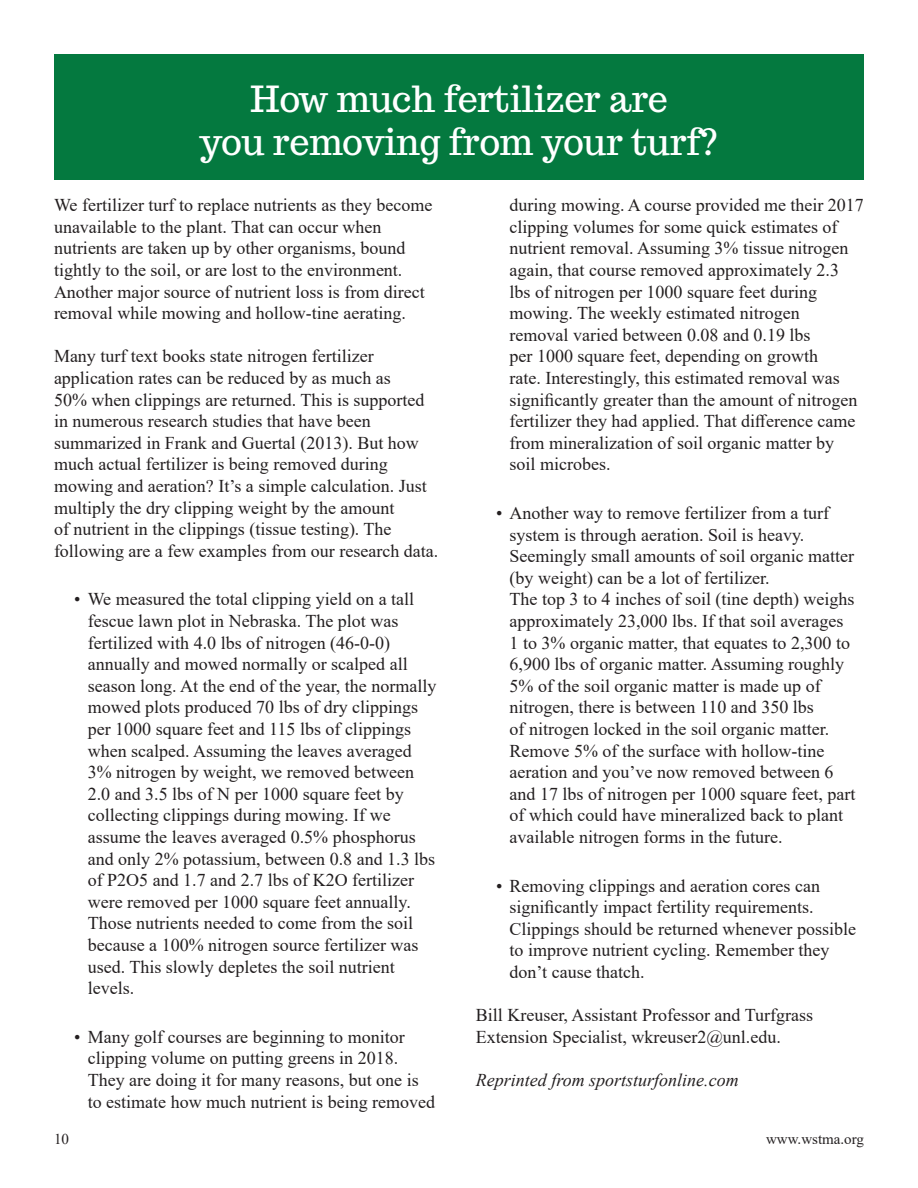
<style>
.page{position:relative;width:918px;height:1188px;background:#fff}
.page>*{position:absolute;margin:0;border:0;box-sizing:border-box;transform-origin:0 0}
.t1{font:36px/43.2px "Trocchi";letter-spacing:-.005em;color:#fff;text-align:center}
.t2{font:18px/21.6px "Times New Roman";color:#231f20}
.t3{font:italic 18px "Times New Roman";color:#231f20}
.t4{font:15px "Times New Roman";color:#231f20}
</style>
<div class="page">
<div style="left:54px;top:54px;width:810px;height:125px;background:#04793f"></div>
<h1 class="t1" style="left:200px;top:77px;width:520px">How much fertilizer are<br>you removing from your turf?</h1>
<p class="t2" style="left:54px;top:194px;width:380px">We fertilizer turf to replace nutrients as they become unavailable to the plant. That can occur when nutrients are taken up by other organisms, bound tightly to the soil, or are lost to the environment.<br>Another major source of nutrient loss is from direct removal while mowing and hollow‐tine aerating.</p>
<p class="t2" style="left:54px;top:345px;width:386px">Many turf text books state nitrogen fertilizer application rates can be reduced by as much as<br>50% when clippings are returned. This is supported in numerous research studies that have been summarized in Frank and Guertal (2013). But how much actual fertilizer is being removed during mowing and aeration? It’s a simple calculation. Just multiply the dry clipping weight by the amount<br>of nutrient in the clippings (tissue testing). The following are a few examples from our research data.</p>
<p class="t2" style="left:88px;top:588px;width:350px;text-indent:-14px">• We measured the total clipping yield on a tall fescue lawn plot in Nebraska. The plot was fertilized with 4.0 lbs of nitrogen (46‐0‐0) annually and mowed normally or scalped all season long. At the end of the year, the normally mowed plots produced 70 lbs of dry clippings per 1000 square feet and 115 lbs of clippings when scalped. Assuming the leaves averaged 3% nitrogen by weight, we removed between 2.0 and 3.5 lbs of N per 1000 square feet by collecting clippings during mowing. If we assume the leaves averaged 0.5% phosphorus and only 2% potassium, between 0.8 and 1.3 lbs of P2O5 and 1.7 and 2.7 lbs of K2O fertilizer were removed per 1000 square feet annually.<br>Those nutrients needed to come from the soil because a 100% nitrogen source fertilizer was used. This slowly depletes the soil nutrient levels.</p>
<p class="t2" style="left:88px;top:1025px;width:349px;text-indent:-14px">• Many golf courses are beginning to monitor clipping volume on putting greens in 2018.<br>They are doing it for many reasons, but one is to estimate how much nutrient is being removed</p>
<p class="t2" style="left:510px;top:194px;width:356px">during mowing. A course provided me their 2017 clipping volumes for some quick estimates of nutrient removal. Assuming 3% tissue nitrogen again, that course removed approximately 2.3 lbs of nitrogen per 1000 square feet during mowing. The weekly estimated nitrogen<br>removal varied between 0.08 and 0.19 lbs<br>per 1000 square feet, depending on growth<br>rate. Interestingly, this estimated removal was significantly greater than the amount of nitrogen fertilizer they had applied. That difference came from mineralization of soil organic matter by soil microbes.</p>
<p class="t2" style="left:510px;top:502px;width:347px;text-indent:-14px">• Another way to remove fertilizer from a turf system is through aeration. Soil is heavy.<br>Seemingly small amounts of soil organic matter (by weight) can be a lot of fertilizer.<br>The top 3 to 4 inches of soil (tine depth) weighs approximately 23,000 lbs. If that soil averages 1 to 3% organic matter, that equates to 2,300 to 6,900 lbs of organic matter. Assuming roughly 5% of the soil organic matter is made up of nitrogen, there is between 110 and 350 lbs<br>of nitrogen locked in the soil organic matter.<br>Remove 5% of the surface with hollow‐tine aeration and you’ve now removed between 6 and 17 lbs of nitrogen per 1000 square feet, part of which could have mineralized back to plant available nitrogen forms in the future.</p>
<p class="t2" style="left:510px;top:874px;width:348px;text-indent:-14px">• Removing clippings and aeration cores can significantly impact fertility requirements.<br>Clippings should be returned whenever possible to improve nutrient cycling. Remember they don’t cause thatch.</p>
<p class="t2" style="left:476px;top:1004px;width:339px">Bill Kreuser, Assistant Professor and Turfgrass<br>Extension Specialist, wkreuser2@unl.edu.</p>
<p class="t3" style="left:476px;top:1068px;width:264px">Reprinted from sportsturfonline.com</p>
<p class="t4" style="left:54px;top:1129px;width:16px">10</p>
<p class="t4" style="left:766px;top:1129px;width:99px">www.wstma.org</p>
</div>
